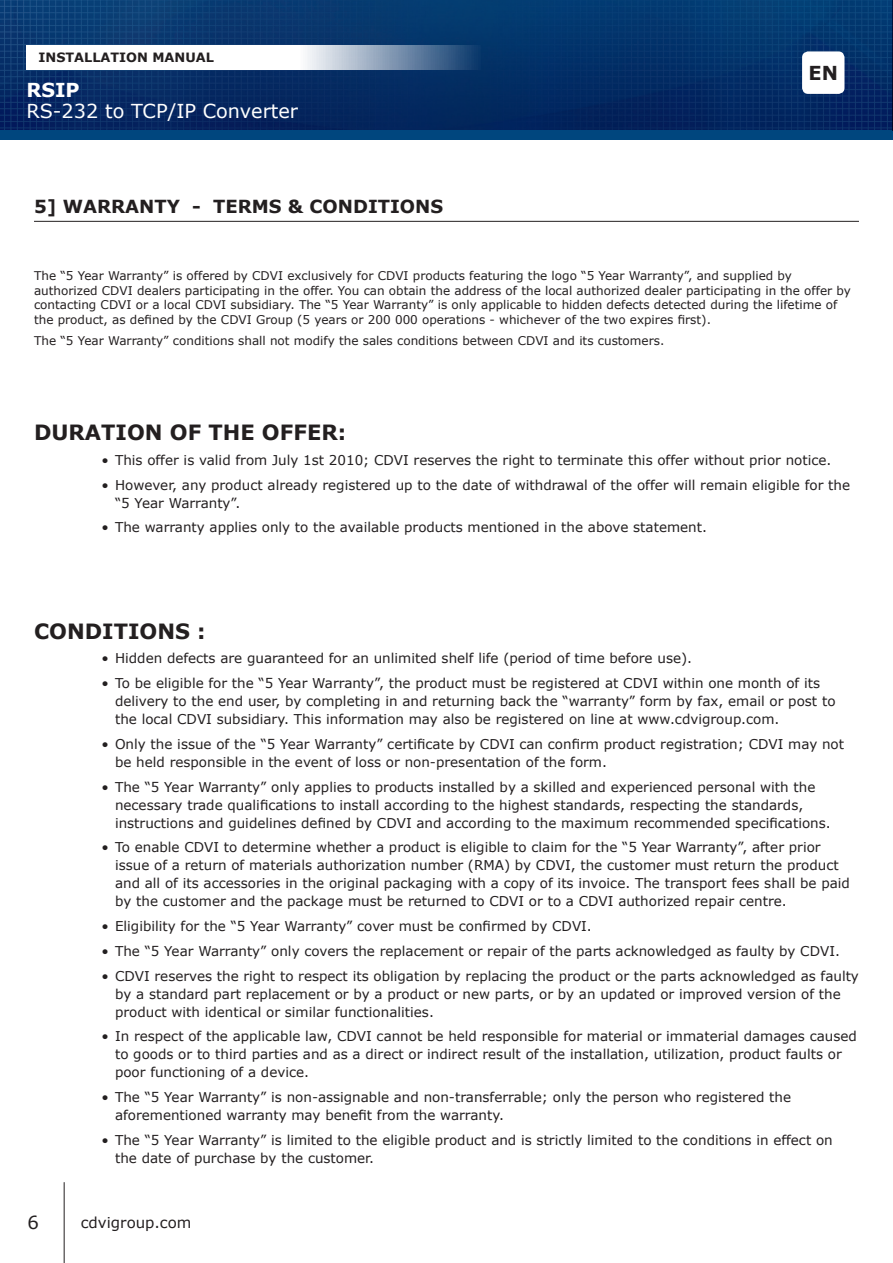
<style>
.page{position:relative;width:893px;height:1263px;background:#fff}
.page>*{position:absolute;margin:0;border:0;box-sizing:border-box;transform-origin:0 0}
.t1{font:700 21px "Verdana";color:#231f20}
.t2{font:19.2px "Verdana";color:#fff}
.t3{font:700 19.2px "Verdana";color:#fff}
.t4{font:700 19.2px "Verdana";color:#231f20}
.t5{font:700 18px "Verdana";color:#231f20}
.t6{font:18px "Verdana";color:#231f20}
.t7{font:15px "Verdana";color:#231f20}
.t8{font:13.5px/18px "Verdana";color:#231f20}
.t9{font:700 12.9px "Verdana";color:#231f20}
.t10{font:12px/14.4px "Verdana";color:#231f20}
</style>
<div class="page">
<hr style="left:64px;top:1182px;width:1px;height:81px;background:#231f20">
<img style="left:0;top:0;width:893px;height:130px">
<div style="left:0;top:130px;width:893px;height:9px;background:#00467e"></div>
<svg style="left:26px;top:45px;width:455px;height:25px"></svg>
<div style="left:802px;top:51px;width:42px;height:43px;background:#fff;border-radius:6px"></div>
<hr style="left:34px;top:221px;width:825px;height:1px;background:#231f20">
<p class="t9" style="left:38px;top:49px;width:177px">INSTALLATION MANUAL</p>
<h2 class="t3" style="left:26px;top:76px;width:55px">RSIP</h2>
<h2 class="t2" style="left:26px;top:98px;width:273px">RS-232 to TCP/IP Converter</h2>
<h3 class="t5" style="left:34px;top:194px;width:45px">5] WARRANT</h3>
<h3 class="t5" style="left:167px;top:194px;width:74px">Y - TERMS</h3>
<h3 class="t5" style="left:288px;top:194px;width:49px">&amp; CONDITIONS</h3>
<h2 class="t4" style="left:809px;top:59px;width:31px">EN</h2>
<p class="t10" style="left:34px;top:269px;width:818px">The “5 Year Warranty” is offered by CDVI exclusively for CDVI products featuring the logo “5 Year Warranty”, and supplied by authorized CDVI dealers participating in the offer. You can obtain the address of the local authorized dealer participating in the offer by contacting CDVI or a local CDVI subsidiary. The “5 Year Warranty” is only applicable to hidden defects detected during the lifetime of the product, as defined by the CDVI Group (5 years or 200 000 operations - whichever of the two expires first).</p>
<p class="t10" style="left:34px;top:333px;width:632px">The “5 Year Warranty” conditions shall not modify the sales conditions between CDVI and its customers.</p>
<h1 class="t1" style="left:34px;top:418px;width:314px">DURATION OF TH E OFFER:</h1>
<p class="t8" style="left:102px;top:451px;width:731px">• This offer is valid from July 1st 2010; CDVI reserves the right to terminate this offer without prior notice.</p>
<p class="t8" style="left:115px;top:476px;width:737px;text-indent:-14px">• However, any product already registered up to the date of withdrawal of the offer will remain eligible for the “5 Year Warranty”.</p>
<p class="t8" style="left:102px;top:518px;width:607px">• The warranty applies only to the available products mentioned in the above statement.</p>
<h1 class="t1" style="left:34px;top:616px;width:173px">CONDITIONS :</h1>
<p class="t8" style="left:102px;top:649px;width:592px">• Hidden defects are guaranteed for an unlimited shelf life (period of time before use).</p>
<p class="t8" style="left:115px;top:674px;width:722px;text-indent:-14px">• To be eligible for the “5 Year Warranty”, the product must be registered at CDVI within one month of its delivery to the end user, by completing in and returning back the “warranty” form by fax, email or post to the local CDVI subsidiary. This information may also be registered on line at www.cdvigroup.com.</p>
<p class="t8" style="left:115px;top:735px;width:731px;text-indent:-14px">• Only the issue of the “5 Year Warranty” certificate by CDVI can confirm product registration; CDVI may not be held responsible in the event of loss or non-presentation of the form.</p>
<p class="t8" style="left:115px;top:778px;width:717px;text-indent:-14px">• The “5 Year Warranty” only applies to products installed by a skilled and experienced personal with the necessary trade qualifications to install according to the highest standards, respecting the standards, instructions and guidelines defined by CDVI and according to the maximum recommended specifications.</p>
<p class="t8" style="left:115px;top:838px;width:736px;text-indent:-14px">• To enable CDVI to determine whether a product is eligible to claim for the “5 Year Warranty”, after prior issue of a return of materials authorization number (RMA) by CDVI, the customer must return the product and all of its accessories in the original packaging with a copy of its invoice. The transport fees shall be paid by the customer and the package must be returned to CDVI or to a CDVI authorized repair centre.</p>
<p class="t8" style="left:102px;top:917px;width:492px">• Eligibility for the “5 Year Warranty” cover must be confirmed by CDVI.</p>
<p class="t8" style="left:102px;top:942px;width:740px">• The “5 Year Warranty” only covers the replacement or repair of the parts acknowledged as faulty by CDVI.</p>
<p class="t8" style="left:115px;top:967px;width:745px;text-indent:-14px">• CDVI reserves the right to respect its obligation by replacing the product or the parts acknowledged as faulty by a standard part replacement or by a product or new parts, or by an updated or improved version of the product with identical or similar functionalities.</p>
<p class="t8" style="left:115px;top:1027px;width:743px;text-indent:-14px">• In respect of the applicable law, CDVI cannot be held responsible for material or immaterial damages caused to goods or to third parties and as a direct or indirect result of the installation, utilization, product faults or poor functioning of a device.</p>
<p class="t8" style="left:115px;top:1088px;width:678px;text-indent:-14px">• The “5 Year Warranty” is non-assignable and non-transferrable; only the person who registered the aforementioned warranty may benefit from the warranty.</p>
<p class="t8" style="left:115px;top:1131px;width:719px;text-indent:-14px">• The “5 Year Warranty” is limited to the eligible product and is strictly limited to the conditions in effect on the date of purchase by the customer.</p>
<h3 class="t6" style="left:28px;top:1210px;width:13px">6</h3>
<p class="t7" style="left:81px;top:1212px;width:112px">cdvigroup.com</p>
</div>
